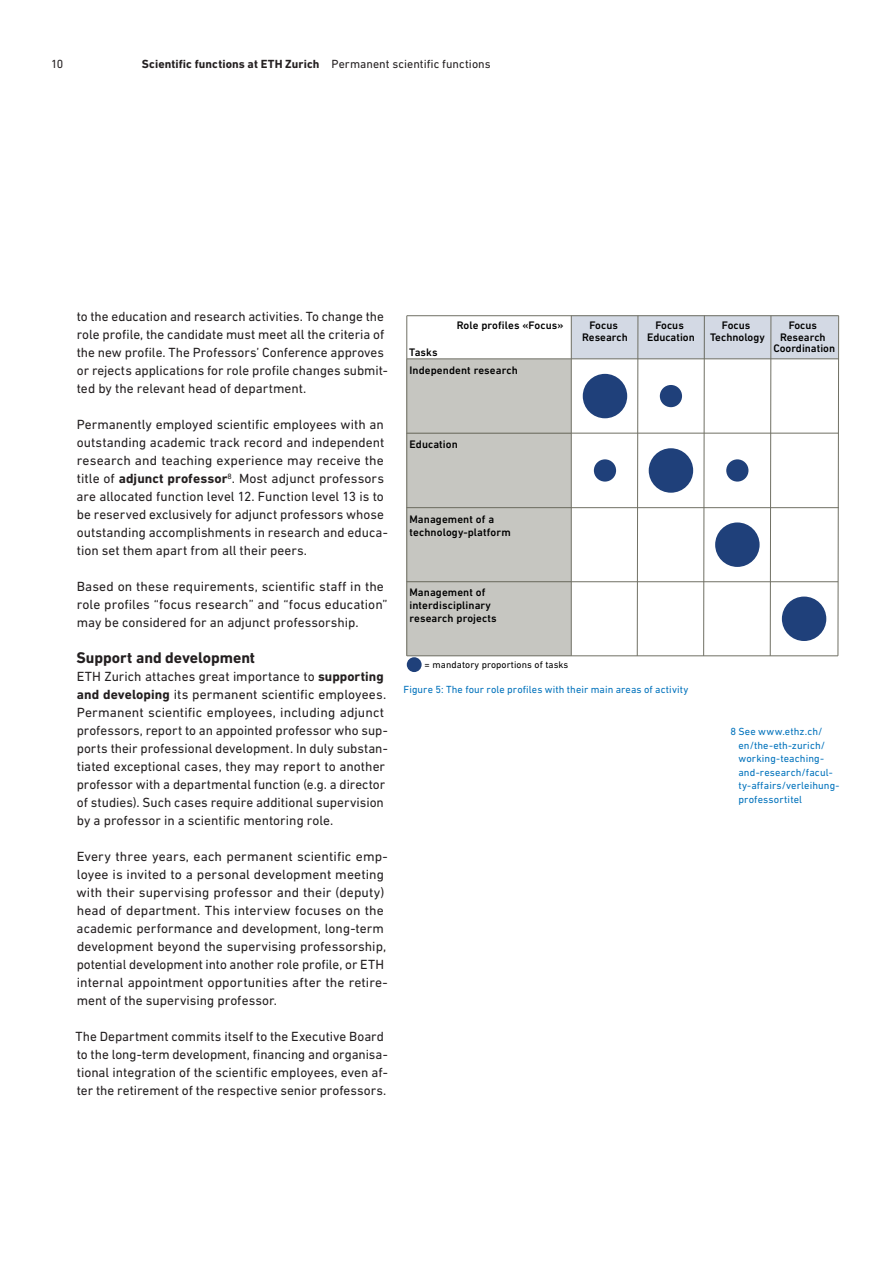
<style>
.page{position:relative;width:893px;height:1263px;background:#fff}
.page>*{position:absolute;margin:0;border:0;box-sizing:border-box;transform-origin:0 0}
.Zwischentitel_A4-M{font:700 15.75px "DIN Next W1 G";letter-spacing:-.005em;color:#231f20}
.Lauftext_Standard__B{font:13.5px/18px "DIN Next W1 G";color:#231f20}
.Infotext_S__DIN_Next{font:700 12px "DIN Next W1 G";letter-spacing:.01em;color:#231f20}
.t1{font:12px "DIN Next W1 G";color:#231f20}
.t2{font:500 11.1px/11.7px "DIN Next W1 G";letter-spacing:.01em;color:#000;text-align:center}
.Infotext_XS__DIN_Nex{font:10.5px/13.5px "DIN Next W1 G";letter-spacing:.01em;color:#0072bc}
.t3{font:9.75px "DIN Next W1 G";letter-spacing:.01em;color:#000}
.s1{font-weight:400}
.s2{font-weight:700}
</style>
<div class="page">
<div style="left:571px;top:316px;width:67px;height:43px;background:#d3d9e4"></div>
<div style="left:638px;top:316px;width:66px;height:43px;background:#d3d9e4"></div>
<div style="left:704px;top:316px;width:67px;height:43px;background:#d3d9e4"></div>
<div style="left:771px;top:316px;width:67px;height:43px;background:#d3d9e4"></div>
<div style="left:407px;top:359px;width:164px;height:74px;background:#c6c6c1"></div>
<div style="left:407px;top:434px;width:164px;height:74px;background:#c6c6c1"></div>
<div style="left:407px;top:508px;width:164px;height:74px;background:#c6c6c1"></div>
<div style="left:407px;top:582px;width:164px;height:74px;background:#c6c6c1"></div>
<div style="left:583px;top:374px;width:44px;height:44px;background:#1f407a;border-radius:50%"></div>
<div style="left:649px;top:448px;width:44px;height:45px;background:#1f407a;border-radius:50%"></div>
<div style="left:715px;top:522px;width:45px;height:45px;background:#1f407a;border-radius:50%"></div>
<div style="left:782px;top:596px;width:44px;height:45px;background:#1f407a;border-radius:50%"></div>
<div style="left:726px;top:459px;width:22px;height:23px;background:#1f407a;border-radius:50%"></div>
<div style="left:407px;top:657px;width:15px;height:15px;background:#1f407a;border-radius:50%"></div>
<div style="left:660px;top:385px;width:22px;height:22px;background:#1f407a;border-radius:50%"></div>
<div style="left:594px;top:459px;width:22px;height:23px;background:#1f407a;border-radius:50%"></div>
<hr style="left:407px;top:433px;width:432px;height:1px;background:#707064">
<hr style="left:407px;top:358px;width:432px;height:1px;background:#707064">
<hr style="left:407px;top:315px;width:432px;height:1px;background:#707064">
<hr style="left:407px;top:581px;width:431px;height:1px;background:#707064">
<hr style="left:407px;top:507px;width:432px;height:1px;background:#707064">
<hr style="left:407px;top:655px;width:431px;height:1px;background:#707064">
<hr style="left:406px;top:316px;width:1px;height:340px;background:#707064">
<hr style="left:571px;top:316px;width:1px;height:340px;background:#707064">
<svg style="left:637px;top:315px;width:2px;height:341px"></svg>
<svg style="left:703px;top:315px;width:2px;height:341px"></svg>
<svg style="left:770px;top:315px;width:2px;height:341px"></svg>
<svg style="left:837px;top:315px;width:2px;height:341px"></svg>
<p class="t1" style="left:51px;top:57px;width:14px">10</p>
<p class="Infotext_S__DIN_Next" style="left:142px;top:57px;width:350px">Scientific functions at ETH Zurich <span class="s1">Permanent scientific functions</span></p>
<p class="Lauftext_Standard__B" style="left:77px;top:307px;width:312px">to the education and research activities. To change the role profile, the candidate must meet all the criteria of the new profile. The Professors’ Conference approves or rejects applications for role profile changes submit&shy;ted by the relevant head of department.</p>
<p class="Lauftext_Standard__B" style="left:77px;top:415px;width:313px">Permanently employed scientific employees with an outstanding academic track record and independent research and teaching experience may receive the title of <span class="s2">adjunct professor</span><sup>8</sup>. Most adjunct professors are allocated function level 12. Function level 13 is to be reserved exclusively for adjunct professors whose outstanding accomplishments in research and educa&shy;tion set them apart from all their peers.</p>
<p class="Lauftext_Standard__B" style="left:77px;top:577px;width:312px">Based on these requirements, scientific staff in the role profiles “focus research” and “focus education” may be considered for an adjunct professorship.</p>
<p class="Zwischentitel_A4-M" style="left:77px;top:649px;width:180px">Support and development</p>
<p class="Lauftext_Standard__B" style="left:77px;top:667px;width:312px">ETH Zurich attaches great importance to <span class="s2">supporting and developing</span> its permanent scientific employees.<br>Permanent scientific employees, including adjunct professors, report to an appointed professor who sup&shy;ports their professional development. In duly substan&shy;tiated exceptional cases, they may report to another professor with a departmental function (e.g. a director of studies). Such cases require additional supervision by a professor in a scientific mentoring role.</p>
<p class="Lauftext_Standard__B" style="left:77px;top:847px;width:313px">Every three years, each permanent scientific emp&shy;loyee is invited to a personal development meeting with their supervising professor and their (deputy) head of department. This interview focuses on the academic performance and development, long-term development beyond the supervising professorship, potential development into another role profile, or ETH internal appointment opportunities after the retire&shy;ment of the supervising professor.</p>
<p class="Lauftext_Standard__B" style="left:75px;top:1027px;width:314px">The Department commits itself to the Executive Board to the long-term development, financing and organisa&shy;tional integration of the scientific employees, even af&shy;ter the retirement of the respective senior professors.</p>
<p class="t2" style="left:409px;top:346px;width:30px">Tasks</p>
<p class="t2" style="left:457px;top:319px;width:108px">Role profiles «Focus»</p>
<p class="t2" style="left:409px;top:365px;width:110px">Independent research</p>
<p class="t2" style="left:582px;top:319px;width:47px">Focus<br>Research</p>
<p class="t2" style="left:647px;top:319px;width:49px">Focus<br>Education</p>
<p class="t2" style="left:710px;top:319px;width:56px">Focus<br>Technology</p>
<p class="t2" style="left:773px;top:319px;width:63px">Focus<br>Research<br>Coordination</p>
<p class="t2" style="left:409px;top:439px;width:50px">Education</p>
<p class="t2" style="left:409px;top:513px;width:103px;line-height:13px;text-align:left">Management of a technology-platform</p>
<p class="t2" style="left:409px;top:586px;width:89px;line-height:13px;text-align:left">Management of interdisciplinary research projects</p>
<p class="t3" style="left:425px;top:659px;width:145px">= mandatory proportions of tasks</p>
<p class="Infotext_XS__DIN_Nex" style="left:403px;top:682px;width:286px">Figure 5: The four role profiles with their main areas of activity</p>
<p class="Infotext_XS__DIN_Nex" style="left:738px;top:725px;width:103px;text-indent:-8px">8 See www.ethz.ch/ en/the-eth-zurich/ working-teaching&shy;and-research/facul&shy;ty-affairs/verleihung&shy;professortitel</p>
</div>
